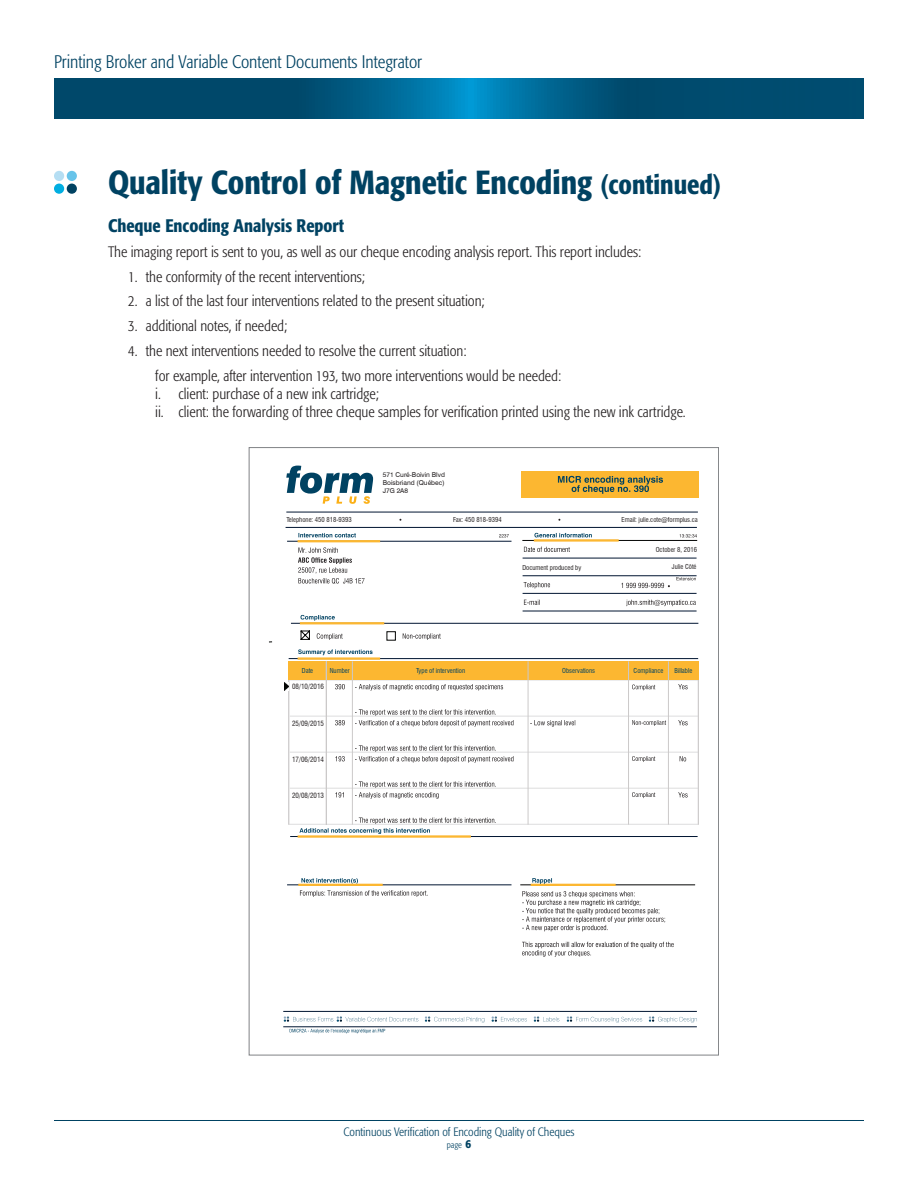
<style>
.page{position:relative;width:918px;height:1188px;background:#fff}
.page>*{position:absolute;margin:0;border:0;box-sizing:border-box;transform-origin:0 0}
.t1{font:500 condensed 33px "Formata";color:#004262}
.t2{font:300 condensed 18px "Formata";color:#004262}
.t3{font:500 condensed 18px "Formata";color:#004262}
.t4{font:300 condensed 15px/24.8px "Formata";color:#231f20}
.t5{font:300 condensed 12px "Formata";color:#004262}
.t6{font:300 condensed 9px "Formata";color:#004262}
.t7{font:condensed 7.05px "Swiss 721 BT";color:#231f20}
.t8{font:condensed 6.6px "Swiss 721 BT";color:#231f20}
.t9{font:condensed 6.6px "Swiss 721 BT";color:#004262}
.t10{font:6.6px/7.9px "Swiss 721 BT";color:#231f20;text-align:justify}
.s1{font-size:27px}
.s2{font-weight:500;font-size:12px}
</style>
<div class="page">
<hr style="left:54px;top:1120px;width:810px;height:1px;background:#004262">
<svg style="left:54px;top:78px;width:810px;height:41px;background:#00577d"></svg>
<hr style="left:286px;top:527px;width:411px;height:1px;background:#001531">
<hr style="left:522px;top:540px;width:175px;height:1px;background:#040504">
<hr style="left:534px;top:539px;width:85px;height:3px;background:#fcb731">
<svg style="left:534px;top:533px;width:58px;height:4px"></svg>
<hr style="left:523px;top:558px;width:174px;height:1px;background:#001531">
<svg style="left:680px;top:534px;width:17px;height:3px"></svg>
<svg style="left:524px;top:547px;width:46px;height:5px"></svg>
<hr style="left:287px;top:541px;width:225px;height:1px;background:#001531">
<svg style="left:298px;top:533px;width:58px;height:4px"></svg>
<svg style="left:499px;top:534px;width:10px;height:3px"></svg>
<hr style="left:289px;top:658px;width:409px;height:1px;background:#001531">
<hr style="left:298px;top:657px;width:82px;height:3px;background:#fcb731">
<svg style="left:298px;top:649px;width:75px;height:6px"></svg>
<svg style="left:286px;top:466px;width:87px;height:38px"></svg>
<svg style="left:524px;top:582px;width:26px;height:7px"></svg>
<svg style="left:621px;top:583px;width:49px;height:5px"></svg>
<svg style="left:676px;top:577px;width:20px;height:3px"></svg>
<svg style="left:626px;top:600px;width:70px;height:6px"></svg>
<svg style="left:524px;top:600px;width:16px;height:5px"></svg>
<hr style="left:523px;top:575px;width:174px;height:1px;background:#001531">
<hr style="left:290px;top:836px;width:408px;height:1px;background:#001531">
<hr style="left:298px;top:835px;width:173px;height:3px;background:#fcb731">
<div style="left:288px;top:680px;width:411px;height:145px;border:1px solid #ddddde"></div>
<hr style="left:290px;top:788px;width:408px;height:1px;background:#ddddde">
<hr style="left:290px;top:752px;width:408px;height:1px;background:#ddddde">
<hr style="left:290px;top:716px;width:408px;height:1px;background:#ddddde">
<svg style="left:355px;top:684px;width:148px;height:7px"></svg>
<svg style="left:335px;top:684px;width:10px;height:5px"></svg>
<svg style="left:678px;top:684px;width:10px;height:5px"></svg>
<svg style="left:335px;top:709px;width:240px;height:18px"></svg>
<svg style="left:678px;top:720px;width:10px;height:5px"></svg>
<svg style="left:355px;top:745px;width:158px;height:18px"></svg>
<svg style="left:335px;top:756px;width:10px;height:5px"></svg>
<svg style="left:680px;top:756px;width:6px;height:5px"></svg>
<svg style="left:355px;top:781px;width:141px;height:18px"></svg>
<svg style="left:335px;top:792px;width:9px;height:6px"></svg>
<svg style="left:299px;top:817px;width:197px;height:17px"></svg>
<svg style="left:678px;top:792px;width:10px;height:6px"></svg>
<svg style="left:300px;top:890px;width:128px;height:7px"></svg>
<svg style="left:301px;top:878px;width:57px;height:6px"></svg>
<hr style="left:286px;top:512px;width:412px;height:1px;background:#001531">
<hr style="left:523px;top:611px;width:174px;height:1px;background:#001531">
<hr style="left:523px;top:593px;width:174px;height:1px;background:#001531">
<svg style="left:298px;top:547px;width:67px;height:37px"></svg>
<hr style="left:288px;top:661px;width:1px;height:164px;background:#cbc9c9">
<hr style="left:298px;top:540px;width:82px;height:2px;background:#fcb731">
<hr style="left:291px;top:623px;width:407px;height:1px;background:#001531">
<svg style="left:301px;top:615px;width:34px;height:6px"></svg>
<svg style="left:317px;top:633px;width:26px;height:7px"></svg>
<svg style="left:300px;top:630px;width:10px;height:10px"></svg>
<svg style="left:403px;top:633px;width:38px;height:7px"></svg>
<svg style="left:386px;top:631px;width:10px;height:10px"></svg>
<hr style="left:300px;top:622px;width:84px;height:2px;background:#fcb731">
<hr style="left:520px;top:884px;width:175px;height:1px;background:#040504">
<hr style="left:531px;top:884px;width:85px;height:2px;background:#fcb731">
<svg style="left:532px;top:878px;width:20px;height:6px"></svg>
<svg style="left:522px;top:891px;width:143px;height:40px"></svg>
<svg style="left:522px;top:942px;width:152px;height:15px"></svg>
<hr style="left:287px;top:884px;width:225px;height:1px;background:#001531">
<hr style="left:298px;top:884px;width:85px;height:2px;background:#fcb731">
<hr style="left:283px;top:1027px;width:414px;height:1px;background:#001531">
<svg style="left:284px;top:1016px;width:134px;height:6px"></svg>
<svg style="left:425px;top:1016px;width:59px;height:7px"></svg>
<svg style="left:492px;top:1016px;width:35px;height:7px"></svg>
<svg style="left:534px;top:1016px;width:25px;height:6px"></svg>
<svg style="left:567px;top:1016px;width:75px;height:7px"></svg>
<hr style="left:283px;top:1011px;width:414px;height:1px;background:#001531">
<svg style="left:649px;top:1016px;width:48px;height:7px"></svg>
<div style="left:288px;top:661px;width:39px;height:19px;background:#fcb731"></div>
<div style="left:327px;top:661px;width:26px;height:19px;background:#fcb731"></div>
<div style="left:629px;top:661px;width:39px;height:19px;background:#fcb731"></div>
<div style="left:353px;top:661px;width:175px;height:19px;background:#fcb731"></div>
<div style="left:528px;top:661px;width:101px;height:19px;background:#fcb731"></div>
<svg style="left:285px;top:682px;width:4px;height:8px"></svg>
<hr style="left:698px;top:661px;width:1px;height:164px;background:#cbc9c9">
<hr style="left:528px;top:661px;width:1px;height:164px;background:#cbc9c9">
<hr style="left:628px;top:661px;width:1px;height:164px;background:#cbc9c9">
<hr style="left:352px;top:661px;width:1px;height:164px;background:#cbc9c9">
<hr style="left:326px;top:661px;width:1px;height:164px;background:#cbc9c9">
<div style="left:668px;top:661px;width:31px;height:19px;background:#fcb731"></div>
<hr style="left:668px;top:661px;width:1px;height:164px;background:#cbc9c9">
<div style="left:522px;top:472px;width:177px;height:26px;background:#fcb731"></div>
<svg style="left:558px;top:476px;width:105px;height:18px"></svg>
<svg style="left:632px;top:685px;width:23px;height:5px"></svg>
<svg style="left:632px;top:756px;width:23px;height:6px"></svg>
<svg style="left:632px;top:792px;width:23px;height:6px"></svg>
<svg style="left:632px;top:720px;width:34px;height:6px"></svg>
<svg style="left:290px;top:1029px;width:95px;height:4px"></svg>
<div style="left:54px;top:171px;width:10px;height:10px;background:#b5def3;border-radius:50%"></div>
<div style="left:54px;top:184px;width:10px;height:10px;background:#01aee1;border-radius:50%"></div>
<div style="left:67px;top:171px;width:10px;height:10px;background:#68c4ea;border-radius:50%"></div>
<div style="left:67px;top:184px;width:10px;height:10px;background:#004262;border-radius:50%"></div>
<p class="t2" style="left:54px;top:51px;width:370px">Printing Broker and Variable Content Documents Integrator</p>
<h1 class="t1" style="left:108px;top:162px;width:614px">Quality Control of Magnetic Encoding <span class="s1">(continued)</span></h1>
<p class="t3" style="left:108px;top:215px;width:238px">Cheque Encoding Analysis Report</p>
<p class="t4" style="left:108px;top:239px;width:535px">The imaging report is sent to you, as well as our cheque encoding analysis report. This report includes:</p>
<p class="t4" style="left:128px;top:264px;width:238px">1. the conformity of the recent interventions;</p>
<p class="t4" style="left:128px;top:289px;width:358px">2. a list of the last four interventions related to the present situation;</p>
<p class="t4" style="left:128px;top:313px;width:161px">3. additional notes, if needed;</p>
<p class="t4" style="left:155px;top:338px;width:407px;text-indent:-27px">4. the next interventions needed to resolve the current situation:<br>for example, after intervention 193, two more interventions would be needed:</p>
<p class="t4" style="left:155px;top:384px;width:532px;line-height:18px">i. client: purchase of a new ink cartridge;<br>ii. client: the forwarding of three cheque samples for verification printed using the new ink cartridge.</p>
<p class="t10" style="left:383px;top:471px;width:64px">571 Curé-Boivin Blvd Boisbriand (Québec)<br>J7G 2A8</p>
<p class="t8" style="left:286px;top:516px;width:67px">Telephone: 450 818-9393</p>
<p class="t8" style="left:453px;top:516px;width:50px">Fax: 450 818-9394</p>
<p class="t8" style="left:622px;top:516px;width:78px">Email: julie.cote@formplus.ca</p>
<p class="t8" style="left:656px;top:545px;width:43px">October 8, 2016</p>
<p class="t8" style="left:522px;top:563px;width:60px">Document produced by</p>
<p class="t8" style="left:672px;top:562px;width:26px">Julie Côté</p>
<p class="t9" style="left:302px;top:666px;width:13px">Date</p>
<p class="t9" style="left:330px;top:666px;width:21px">Number</p>
<p class="t9" style="left:416px;top:666px;width:51px">Type of intervention</p>
<p class="t9" style="left:562px;top:666px;width:35px">Observations</p>
<p class="t9" style="left:634px;top:666px;width:31px">Compliance</p>
<p class="t9" style="left:674px;top:666px;width:19px">Billable</p>
<p class="t7" style="left:292px;top:682px;width:33px">08/10/2016</p>
<p class="t7" style="left:292px;top:719px;width:33px">25/09/2015</p>
<p class="t7" style="left:292px;top:755px;width:33px">17/06/2014</p>
<p class="t7" style="left:292px;top:792px;width:33px">20/08/2013</p>
<p class="t5" style="left:344px;top:1125px;width:232px">Continuous Verification of Encoding Quality of Cheques</p>
<p class="t6" style="left:447px;top:1140px;width:26px">page <span class="s2">6</span></p>
</div>
